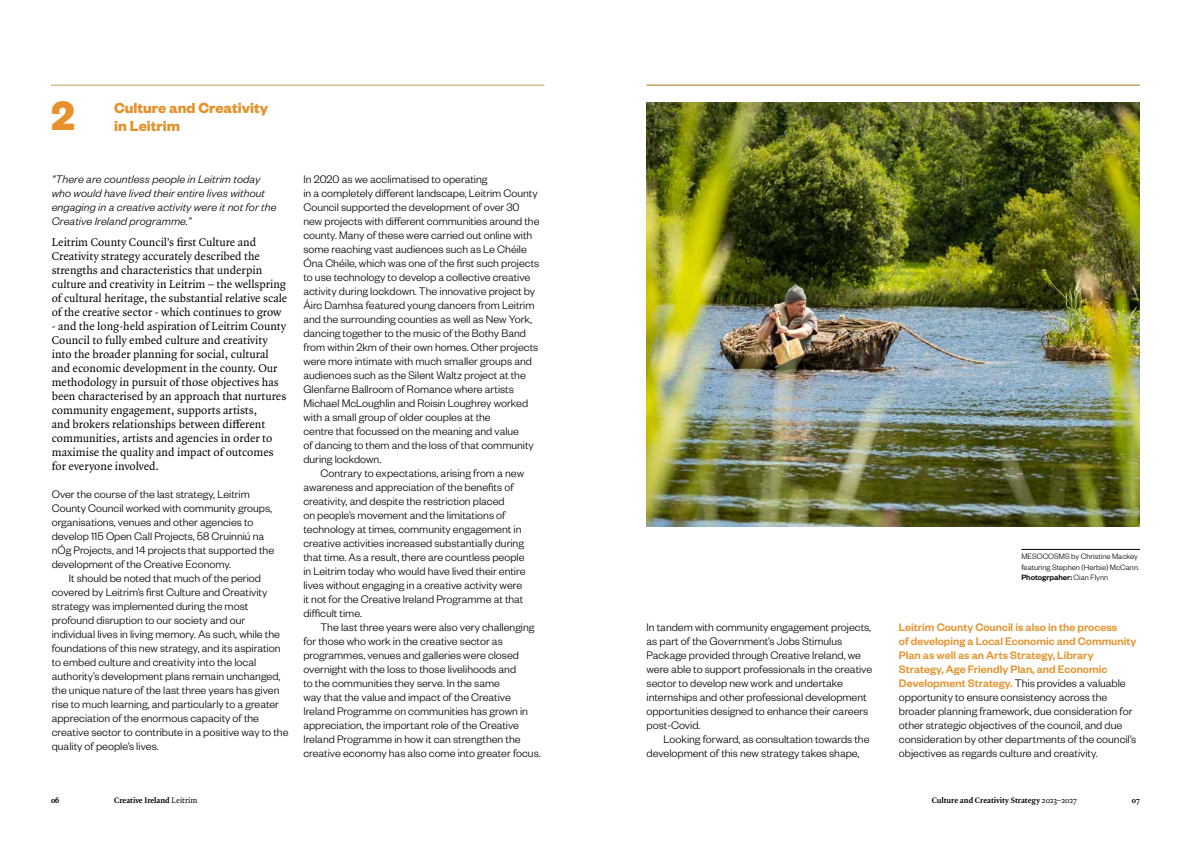
<style>
.page{position:relative;width:1191px;height:842px;background:#fff}
.page>*{position:absolute;margin:0;border:0;box-sizing:border-box;transform-origin:0 0}
.t1{font:700 45px "Founders Grotesk";color:#e6912b}
.t2{font:700 16px/18px "Founders Grotesk";color:#e6912b}
.t3{font:300 12px/14px "Founders Grotesk";color:#000}
.t4{font:12px/14px "Quadraat OT";color:#000}
.t5{font:italic 300 12px/14px "Founders Grotesk";letter-spacing:.01em;color:#000}
.t6{font:300 8.5px/10.2px "Founders Grotesk";color:#000}
.t7{font:700 8.5px "Quadraat OT";color:#000}
.s1{font-weight:500}
.s2{font-weight:500;color:#e6912b}
.s3{font-weight:400}
</style>
<div class="page">
<hr style="left:646px;top:85px;width:494px;height:1px;background:#c09a5d">
<hr style="left:51px;top:85px;width:493px;height:1px;background:#c09a5d">
<img style="left:646px;top:103px;width:494px;height:423px">
<hr style="left:1021px;top:549px;width:119px;height:1px;background:#000">
<h1 class="t1" style="left:51px;top:87px;width:25px">2</h1>
<h2 class="t2" style="left:114px;top:98px;width:156px">Culture and Creativity in Leitrim</h2>
<p class="t5" style="left:52px;top:172px;width:226px">“There are countless people in Leitrim today who would have lived their entire lives without engaging in a creative activity were it not for the Creative Ireland programme.”</p>
<p class="t4" style="left:52px;top:235px;width:237px">Leitrim County Council’s first Culture and Creativity strategy accurately described the strengths and characteristics that underpin culture and creativity in Leitrim – the wellspring of cultural heritage, the substantial relative scale of the creative sector - which continues to grow</p>
<p class="t4" style="left:52px;top:319px;width:236px">- and the long-held aspiration of Leitrim County Council to fully embed culture and creativity into the broader planning for social, cultural and economic development in the county. Our methodology in pursuit of those objectives has been characterised by an approach that nurtures community engagement, supports artists,<br>and brokers relationships between different communities, artists and agencies in order to maximise the quality and impact of outcomes for everyone involved.</p>
<p class="t3" style="left:52px;top:487px;width:224px">Over the course of the last strategy, Leitrim County Council worked with community groups, organisations, venues and other agencies to develop 115 Open Call Projects, 58 Cruinniú na nÓg Projects, and 14 projects that supported the development of the Creative Economy.</p>
<p class="t3" style="left:52px;top:571px;width:238px;text-indent:17px">It should be noted that much of the period covered by Leitrim’s first Culture and Creativity strategy was implemented during the most profound disruption to our society and our individual lives in living memory. As such, while the foundations of this new strategy, and its aspiration to embed culture and creativity into the local authority’s development plans remain unchanged, the unique nature of the last three years has given rise to much learning, and particularly to a greater appreciation of the enormous capacity of the creative sector to contribute in a positive way to the quality of people’s lives.</p>
<p class="t3" style="left:303px;top:172px;width:238px">In 2020 as we acclimatised to operating<br>in a completely different landscape, Leitrim County Council supported the development of over 30 new projects with different communities around the county. Many of these were carried out online with some reaching vast audiences such as Le Chéile Óna Chéile, which was one of the first such projects to use technology to develop a collective creative activity during lockdown. The innovative project by Áirc Damhsa featured young dancers from Leitrim and the surrounding counties as well as New York, dancing together to the music of the Bothy Band from within 2km of their own homes. Other projects were more intimate with much smaller groups and audiences such as the Silent Waltz project at the Glenfarne Ballroom of Romance where artists Michael McLoughlin and Roisin Loughrey worked with a small group of older couples at the<br>centre that focussed on the meaning and value<br>of dancing to them and the loss of that community during lockdown.</p>
<p class="t3" style="left:303px;top:466px;width:224px;text-indent:17px">Contrary to expectations, arising from a new awareness and appreciation of the benefits of creativity, and despite the restriction placed<br>on people’s movement and the limitations of technology at times, community engagement in creative activities increased substantially during that time. As a result, there are countless people in Leitrim today who would have lived their entire lives without engaging in a creative activity were it not for the Creative Ireland Programme at that difficult time.</p>
<p class="t3" style="left:303px;top:620px;width:239px;text-indent:17px">The last three years were also very challenging for those who work in the creative sector as programmes, venues and galleries were closed overnight with the loss to those livelihoods and<br>to the communities they serve. In the same<br>way that the value and impact of the Creative Ireland Programme on communities has grown in appreciation, the important role of the Creative Ireland Programme in how it can strengthen the creative economy has also come into greater focus.</p>
<p class="t3" style="left:646px;top:620px;width:227px">In tandem with community engagement projects, as part of the Government’s Jobs Stimulus Package provided through Creative Ireland, we were able to support professionals in the creative sector to develop new work and undertake internships and other professional development opportunities designed to enhance their careers post-Covid.</p>
<p class="t3" style="left:646px;top:732px;width:224px;text-indent:17px">Looking forward, as consultation towards the development of this new strategy takes shape,</p>
<p class="t6" style="left:1021px;top:551px;width:120px">MESOCOSMS by Christine Mackey featuring Stephen (Herbie) McCann.<br><span class="s1">Photogrpaher:</span> Cian Flynn</p>
<p class="t3" style="left:899px;top:620px;width:239px"><span class="s2">Leitrim County Council is also in the process<br>of developing a Local Economic and Community Plan as well as an Arts Strategy, Library Strategy, Age Friendly Plan, and Economic Development Strategy.</span> This provides a valuable opportunity to ensure consistency across the broader planning framework, due consideration for other strategic objectives of the council, and due consideration by other departments of the council’s objectives as regards culture and creativity.</p>
<p class="t7" style="left:51px;top:794px;width:10px">06</p>
<p class="t7" style="left:114px;top:794px;width:85px">Creative Ireland <span class="s3">Leitrim</span></p>
<p class="t7" style="left:931px;top:794px;width:146px">Culture and Creativity Strategy <span class="s3">2023–2027</span></p>
<p class="t7" style="left:1131px;top:794px;width:10px">07</p>
</div>
